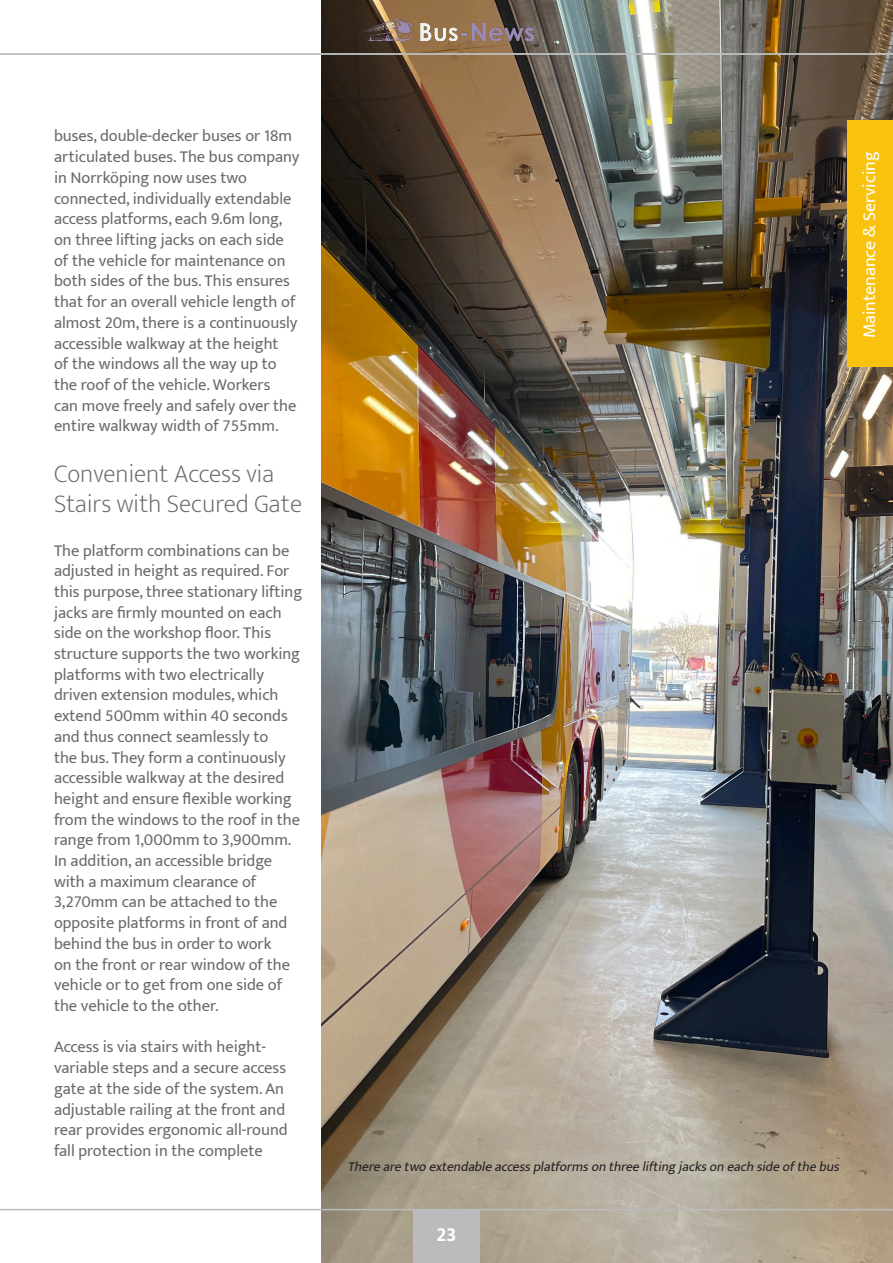
<style>
.page{position:relative;width:893px;height:1263px;background:#fff}
.page>*{position:absolute;margin:0;border:0;box-sizing:border-box;transform-origin:0 0}
.t1{font:200 25.5px/30.6px "Mukta";color:#696a6d}
.t2{font:700 21px "Mukta Mahee";color:#fff}
.t3{font:18px "Mukta";color:#fff}
.t4{font:16.5px/20.7px "Mukta";color:#696a6d}
.t5{font:italic 13.5px "Mukta";color:#231f20}
</style>
<div class="page">
<img style="left:322px;top:0;width:571px;height:1263px">
<div style="left:848px;top:121px;width:45px;height:246px;background:#f9c20f"></div>
<div style="left:413px;top:1209px;width:67px;height:54px;background:#bbbbbd"></div>
<hr style="left:0;top:1209px;width:893px;height:1px;background:#bbbbbd">
<img style="left:360px;top:19px;width:173px;height:22px">
<hr style="left:0;top:53px;width:893px;height:2px;background:#bbbdbe">
<p class="t4" style="left:54px;top:125px;width:247px">buses, double-decker buses or 18m articulated buses. The bus company in Norrköping now uses two connected, individually extendable access platforms, each 9.6m long, on three lifting jacks on each side of the vehicle for maintenance on both sides of the bus. This ensures that for an overall vehicle length of almost 20m, there is a continuously accessible walkway at the height<br>of the windows all the way up to the roof of the vehicle. Workers<br>can move freely and safely over the entire walkway width of 755mm.</p>
<p class="t1" style="left:54px;top:458px;width:250px">Convenient Access via<br>Stairs with Secured Gate</p>
<p class="t4" style="left:54px;top:539px;width:250px">The platform combinations can be adjusted in height as required. For this purpose, three stationary lifting jacks are firmly mounted on each side on the workshop floor. This structure supports the two working platforms with two electrically driven extension modules, which extend 500mm within 40 seconds and thus connect seamlessly to<br>the bus. They form a continuously accessible walkway at the desired height and ensure flexible working from the windows to the roof in the range from 1,000mm to 3,900mm.<br>In addition, an accessible bridge with a maximum clearance of<br>3,270mm can be attached to the opposite platforms in front of and behind the bus in order to work<br>on the front or rear window of the vehicle or to get from one side of the vehicle to the other.</p>
<p class="t4" style="left:54px;top:1036px;width:235px">Access is via stairs with height&shy;variable steps and a secure access gate at the side of the system. An adjustable railing at the front and rear provides ergonomic all-round fall protection in the complete</p>
<p class="t3" style="left:858px;top:338px;width:188px;rotate:-90deg">Maintenance &amp; Servicing</p>
<p class="t5" style="left:347px;top:1158px;width:497px">Therearetwo extendableaccessplatformsonthreelifting jacksoneach sideofthebus</p>
<p class="t2" style="left:436px;top:1222px;width:21px">23</p>
</div>
